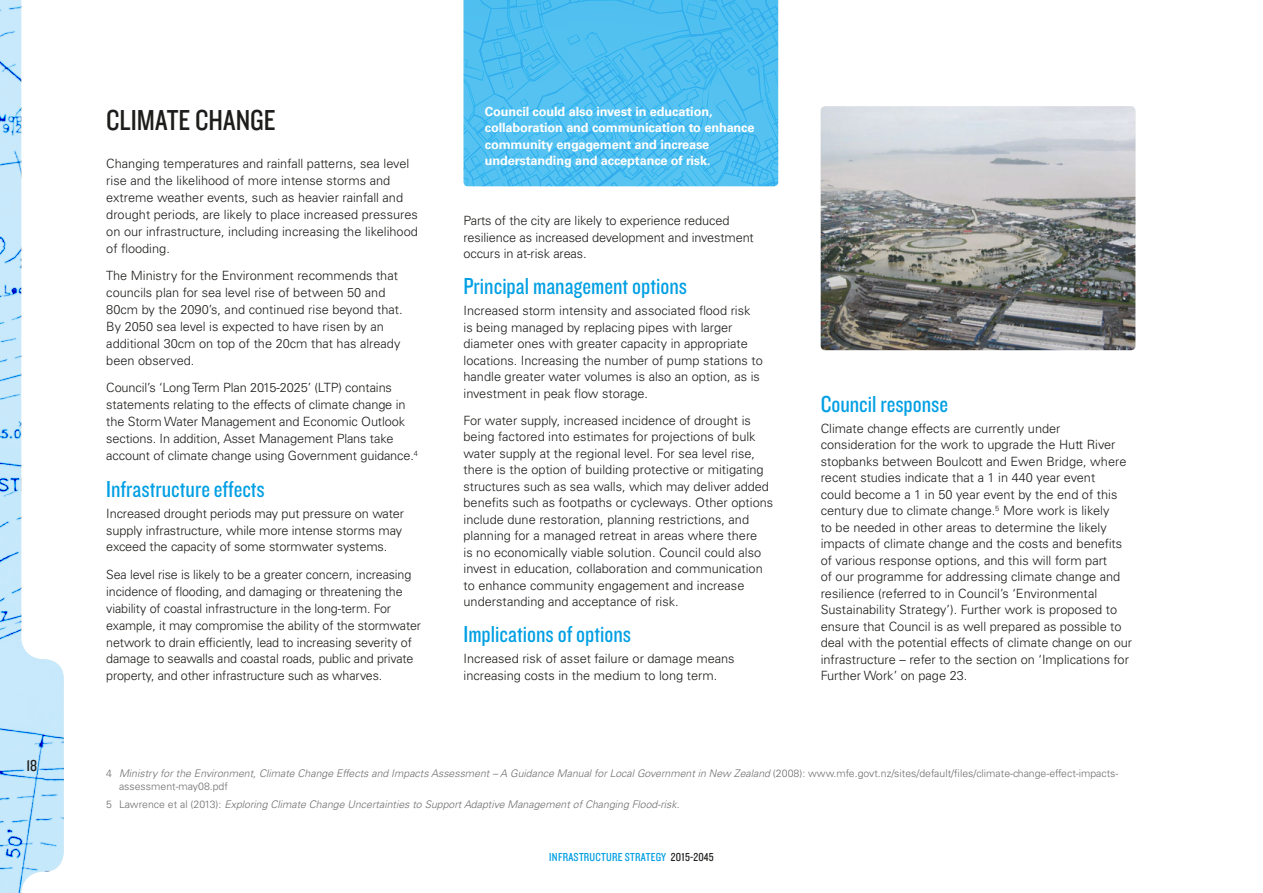
<style>
.page{position:relative;width:1263px;height:893px;background:#fff}
.page>*{position:absolute;margin:0;border:0;box-sizing:border-box;transform-origin:0 0}
.SUB_HEAD_BLACK_CAPS{font:30px "Knockout 29 Junior Ltweight";color:#1d1d1b}
.SUB_SUB_HEAD{font:24px "Knockout 29 Junior Ltweight";color:#009fe3}
.t1{font:16.5px "Knockout 29 Junior Ltweight";color:#1d1d1b}
.BODY_COPY{font:300 12.75px/16.5px "Univers LT Std";color:#1d1d1b}
.PULLOUT_BOX_WHITE_BO{font:700 12.75px/16.5px "Univers LT Std";letter-spacing:-.01em;color:#fff}
.t2{font:12px "Knockout 29 Junior Ltweight";letter-spacing:.02em;color:#009fe3}
.BODY_COPY-2{font:italic 300 10.5px/13.5px "Univers LT Std";color:#706f6f}
.s1{font-style:normal}
.s2{color:#1d1d1b}
</style>
<div class="page">
<img style="left:821px;top:106px;width:314px;height:244px">
<svg style="left:750px;top:0;width:28px;height:186px;background:#4abdef"></svg>
<svg style="left:463px;top:0;width:287px;height:186px;background:#4dbef0"></svg>
<img style="left:0;top:0;width:64px;height:893px">
<p class="t1" style="left:27px;top:755px;width:12px">18</p>
<p class="SUB_HEAD_BLACK_CAPS" style="left:106px;top:101px;width:171px">CLIMATE CHANGE</p>
<p class="BODY_COPY" style="left:106px;top:155px;width:313px;line-height:17px">Changing temperatures and rainfall patterns, sea level rise and the likelihood of more intense storms and extreme weather events, such as heavier rainfall and drought periods, are likely to place increased pressures on our infrastructure, including increasing the likelihood of flooding.</p>
<p class="BODY_COPY" style="left:106px;top:267px;width:298px;line-height:17px">The Ministry for the Environment recommends that councils plan for sea level rise of between 50 and 80cm by the 2090’s, and continued rise beyond that.<br>By 2050 sea level is expected to have risen by an additional 30cm on top of the 20cm that has already been observed.</p>
<p class="BODY_COPY" style="left:106px;top:379px;width:313px;line-height:17px">Council’s ‘Long Term Plan 2015-2025’ (LTP) contains statements relating to the effects of climate change in the Storm Water Management and Economic Outlook sections. In addition, Asset Management Plans take account of climate change using Government guidance.<sup>4</sup></p>
<p class="SUB_SUB_HEAD" style="left:106px;top:473px;width:160px">Infrastructure effects</p>
<p class="BODY_COPY" style="left:106px;top:505px;width:299px;line-height:17px">Increased drought periods may put pressure on water supply infrastructure, while more intense storms may exceed the capacity of some stormwater systems.</p>
<p class="BODY_COPY" style="left:106px;top:566px;width:316px;line-height:17px">Sea level rise is likely to be a greater concern, increasing incidence of flooding, and damaging or threatening the viability of coastal infrastructure in the long-term. For example, it may compromise the ability of the stormwater network to drain efficiently, lead to increasing severity of damage to seawalls and coastal roads, public and private property, and other infrastructure such as wharves.</p>
<p class="PULLOUT_BOX_WHITE_BO" style="left:485px;top:103px;width:271px">Council could also invest in education, collaboration and communication to enhance community engagement and increase understanding and acceptance of risk.</p>
<p class="BODY_COPY" style="left:463px;top:213px;width:292px">Parts of the city are likely to experience reduced resilience as increased development and investment occurs in at-risk areas.</p>
<p class="SUB_SUB_HEAD" style="left:463px;top:271px;width:225px">Principal management options</p>
<p class="BODY_COPY" style="left:463px;top:302px;width:301px">Increased storm intensity and associated flood risk is being managed by replacing pipes with larger diameter ones with greater capacity in appropriate locations. Increasing the number of pump stations to handle greater water volumes is also an option, as is investment in peak flow storage.</p>
<p class="BODY_COPY" style="left:463px;top:412px;width:311px">For water supply, increased incidence of drought is being factored into estimates for projections of bulk water supply at the regional level. For sea level rise, there is the option of building protective or mitigating structures such as sea walls, which may deliver added benefits such as footpaths or cycleways. Other options include dune restoration, planning restrictions, and planning for a managed retreat in areas where there<br>is no economically viable solution. Council could also invest in education, collaboration and communication to enhance community engagement and increase understanding and acceptance of risk.</p>
<p class="SUB_SUB_HEAD" style="left:463px;top:619px;width:169px">Implications of options</p>
<p class="BODY_COPY" style="left:463px;top:650px;width:273px">Increased risk of asset failure or damage means increasing costs in the medium to long term.</p>
<p class="SUB_SUB_HEAD" style="left:821px;top:388px;width:129px">Council response</p>
<p class="BODY_COPY" style="left:821px;top:420px;width:313px">Climate change effects are currently under consideration for the work to upgrade the Hutt River stopbanks between Boulcott and Ewen Bridge, where recent studies indicate that a 1 in 440 year event<br>could become a 1 in 50 year event by the end of this century due to climate change.<sup>5</sup> More work is likely<br>to be needed in other areas to determine the likely impacts of climate change and the costs and benefits of various response options, and this will form part<br>of our programme for addressing climate change and resilience (referred to in Council’s ‘Environmental Sustainability Strategy’). Further work is proposed to ensure that Council is as well prepared as possible to deal with the potential effects of climate change on our infrastructure – refer to the section on ‘Implications for Further Work’ on page 23.</p>
<p class="BODY_COPY-2" style="left:119px;top:766px;width:1001px;text-indent:-13px"><span class="s1">4</span> Ministry for the Environment, Climate Change Effects and Impacts Assessment – A Guidance Manual for Local Government in New Zealand <span class="s1">(2008): www.mfe.govt.nz/sites/default/files/climate-change-effect-impacts&shy;assessment-may08.pdf</span></p>
<p class="BODY_COPY-2" style="left:106px;top:798px;width:575px"><span class="s1">5 Lawrence et al (2013):</span> Exploring Climate Change Uncertainties to Support Adaptive Management of Changing Flood-risk<span class="s1">.</span></p>
<p class="t2" style="left:549px;top:849px;width:166px">INFRASTRUCTURE STRATEGY <span class="s2">2015-2045</span></p>
</div>
